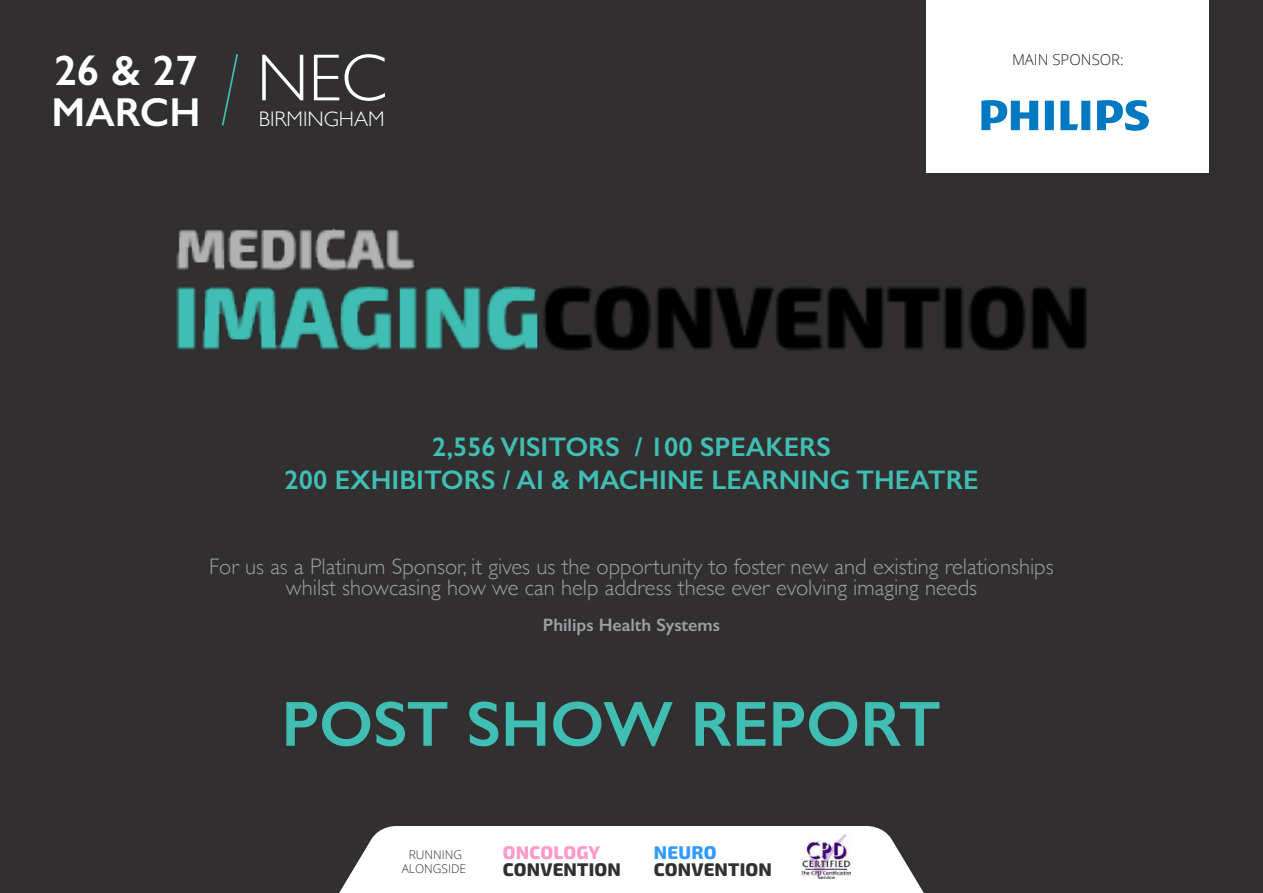
<style>
.page{position:relative;width:1263px;height:893px;background:#312f30}
.page>*{position:absolute;margin:0;border:0;box-sizing:border-box;transform-origin:0 0}
.t1{font:300 66.9px "Gill Sans";color:#fff}
.t2{font:600 64.05px "Gill Sans";color:#40beb4}
.t3{font:600 42.75px "Gill Sans";color:#fff}
.t4{font:600 40.65px "Gill Sans";color:#fff}
.t5{font:600 27px/32.4px "Gill Sans";color:#40beb4;text-align:center}
.t6{font:300 22.5px/21px "Gill Sans";color:#9d9fa2;text-align:center}
.t7{font:300 21.15px "Gill Sans";color:#fff}
.t8{font:800 18.3px "Exo 2.0";letter-spacing:.01em;color:#312f30}
.t9{font:800 18.3px "Exo 2.0";letter-spacing:.01em;color:#f9c}
.t10{font:800 18.3px "Exo 2.0";letter-spacing:.01em;color:#39f}
.t11{font:600 18px "Gill Sans";color:#9d9fa2}
.t12{font:300 15px "Open Sans";color:#231f20}
.t13{font:300 12px/14.4px "Open Sans";color:#312f30;text-align:center}
.s1{color:#fff}
</style>
<div class="page">
<img style="left:176px;top:227px;width:911px;height:124px">
<svg style="left:339px;top:826px;width:585px;height:67px;fill:#fff"></svg>
<img style="left:801px;top:834px;width:49px;height:45px">
<svg style="left:222px;top:54px;width:16px;height:72px"></svg>
<div style="left:927px;top:0;width:282px;height:173px;background:#fff"></div>
<svg style="left:981px;top:100px;width:168px;height:31px"></svg>
<h3 class="t3" style="left:54px;top:45px;width:145px">26 &amp; 27</h3>
<h3 class="t4" style="left:52px;top:87px;width:150px">MARCH</h3>
<h1 class="t1" style="left:257px;top:26px;width:131px">NEC</h1>
<p class="t7" style="left:259px;top:102px;width:127px">BIRMINGHAM</p>
<p class="t12" style="left:1012px;top:50px;width:113px">MAIN SPONSOR:</p>
<p class="t5" style="left:284px;top:431px;width:695px">2,556 VISITORS / 100 SPEAKERS<br>200 EXHIBITORS / AI &amp; MACHINE LEARNING THEATRE</p>
<p class="t6" style="left:209px;top:555px;width:846px">For us as a Platinum Sponsor, it gives us the opportunity to foster new and existing relationships whilst showcasing how we can help address these ever evolving imaging needs</p>
<p class="t11" style="left:543px;top:614px;width:179px">Philips Health Systems</p>
<h2 class="t2" style="left:282px;top:685px;width:661px">POST SHOW REPORT</h2>
<p class="t13" style="left:402px;top:847px;width:69px">RUNNING<br>ALONGSIDE<span class="s1">:</span></p>
<p class="t9" style="left:503px;top:841px;width:99px">ONCOLOGY</p>
<p class="t8" style="left:503px;top:858px;width:120px">CONVENTION</p>
<p class="t10" style="left:654px;top:841px;width:64px">NEURO</p>
<p class="t8" style="left:654px;top:858px;width:120px">CONVENTION</p>
</div>
